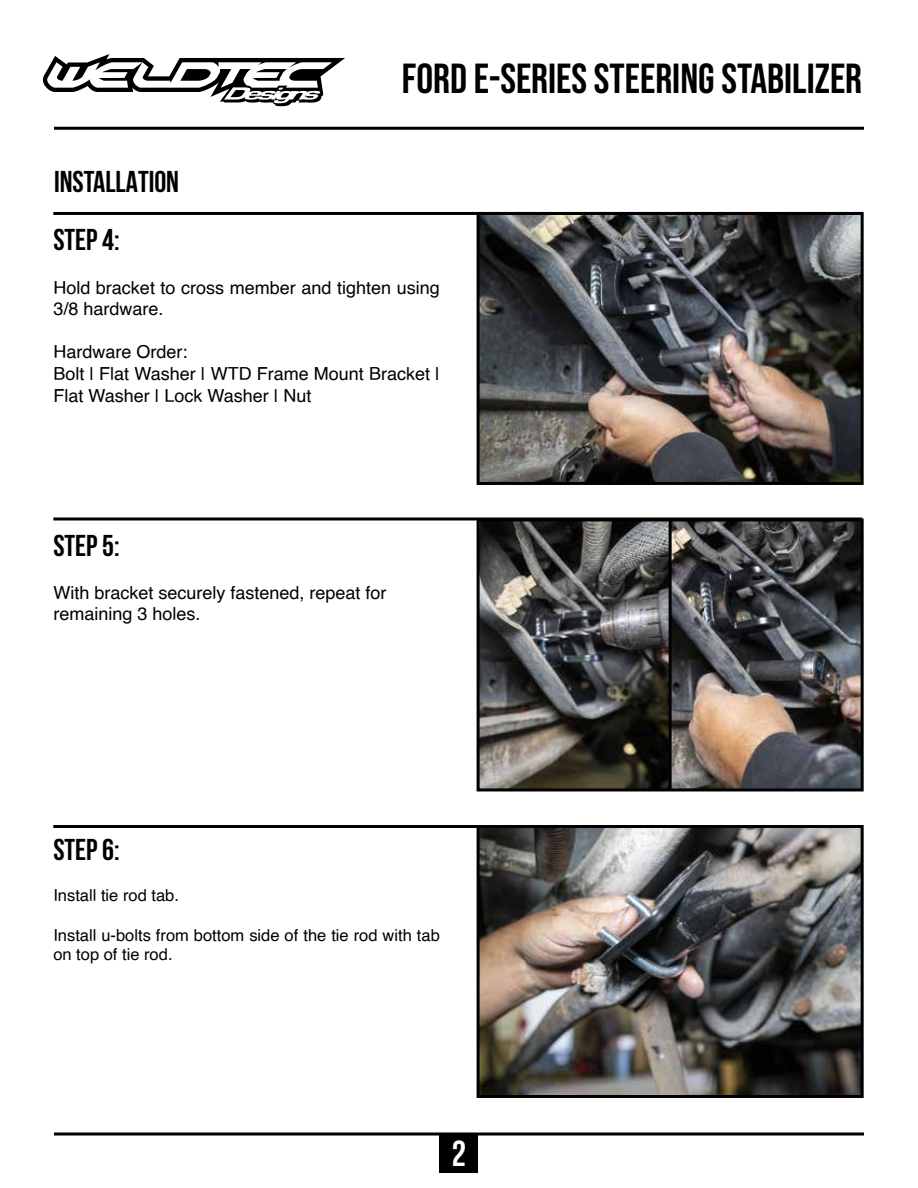
<style>
.page{position:relative;width:918px;height:1188px;background:#fff}
.page>*{position:absolute;margin:0;border:0;box-sizing:border-box;transform-origin:0 0}
.t1{font:42px "Bebas Neue";color:#000}
.t2{font:700 36px "Bebas Neue";color:#fff}
.t3{font:700 30px "Bebas Neue";color:#000}
.t4{font:18px/21.6px "Helvetica";color:#000}
.t5{font:16.5px/19.8px "Helvetica";color:#000}
</style>
<div class="page">
<div style="left:440px;top:1134px;width:38px;height:38px;background:#000"></div>
<svg style="left:43px;top:54px;width:302px;height:52px"></svg>
<hr style="left:54px;top:127px;width:810px;height:3px;background:#000">
<hr style="left:54px;top:1132px;width:810px;height:3px;background:#000">
<img style="left:481px;top:829px;width:379px;height:265px">
<div style="left:477px;top:825px;width:387px;height:273px;border:3px solid #000"></div>
<img style="left:481px;top:522px;width:379px;height:265px">
<div style="left:477px;top:518px;width:387px;height:273px;border:3px solid #000"></div>
<img style="left:481px;top:216px;width:379px;height:265px">
<div style="left:477px;top:212px;width:387px;height:273px;border:3px solid #000"></div>
<hr style="left:53px;top:825px;width:809px;height:3px;background:#000">
<hr style="left:53px;top:517px;width:809px;height:3px;background:#000">
<hr style="left:53px;top:212px;width:809px;height:3px;background:#000">
<hr style="left:669px;top:519px;width:3px;height:271px;background:#000">
<h3 class="t3" style="left:54px;top:164px;width:127px">INSTALLATION</h3>
<h1 class="t1" style="left:402px;top:54px;width:462px">FORD E-SERIES STEERING STABILIZER</h1>
<h3 class="t3" style="left:53px;top:223px;width:68px">STEP 4:</h3>
<p class="t4" style="left:53px;top:278px;width:388px">Hold bracket to cross member and tighten using<br>3/8 hardware.</p>
<p class="t4" style="left:53px;top:343px;width:388px">Hardware Order:<br>Bolt | Flat Washer | WTD Frame Mount Bracket |<br>Flat Washer | Lock Washer | Nut</p>
<h3 class="t3" style="left:53px;top:528px;width:68px">STEP 5:</h3>
<p class="t4" style="left:53px;top:583px;width:335px">With bracket securely fastened, repeat for remaining 3 holes.</p>
<h3 class="t3" style="left:53px;top:832px;width:68px">STEP 6:</h3>
<p class="t5" style="left:53px;top:887px;width:127px">Install tie rod tab.</p>
<p class="t5" style="left:53px;top:926px;width:388px">Install u-bolts from bottom side of the tie rod with tab on top of tie rod.</p>
<h2 class="t2" style="left:452px;top:1132px;width:16px">2</h2>
</div>
